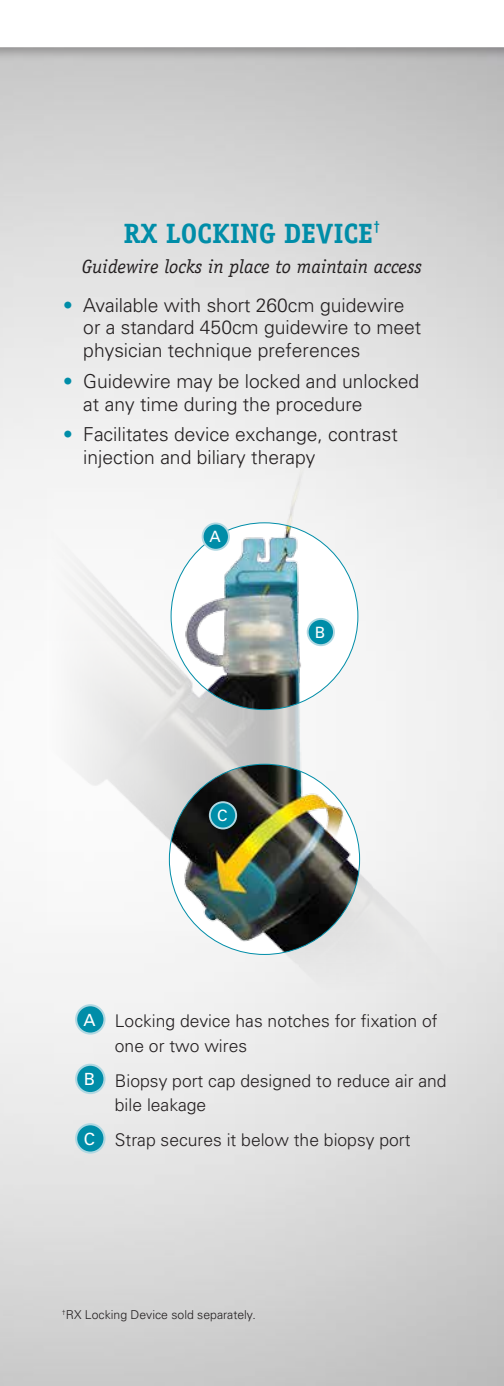
<style>
.page{position:relative;width:504px;height:1386px;background:#fff}
.page>*{position:absolute;margin:0;border:0;box-sizing:border-box;transform-origin:0 0}
.t1{font:700 28px "Officina Serif";color:#008da8}
.t2{font:300 19.25px/22.8px "Univers";color:#231f20}
.t3{font:italic 19.25px "Officina Serif";color:#231f20}
.t4{font:300 17.5px/24.5px "Univers";color:#231f20}
.t5{font:15.58px "Univers";color:#fff}
.t6{font:700 13.3px "Officina Serif";color:#008da8}
.t7{font:300 12.25px "Univers";color:#231f20}
.s1{color:#008da8}
.s2{font-weight:400;font-size:16.8px;color:#fff}
</style>
<div class="page">
<div style="left:0;top:0;width:504px;height:132px;background:#cecece"></div>
<svg style="left:0;top:0;width:504px;height:118px"></svg>
<div style="left:47px;top:437px;width:457px;height:557px;background:#efefef"></div>
<img style="left:47px;top:495px;width:340px;height:460px">
<img style="left:171px;top:523px;width:187px;height:187px;border-radius:93px">
<img style="left:169px;top:764px;width:191px;height:190px;border-radius:95px">
<div style="left:76px;top:1005px;width:29px;height:29px;background:#008da8;border-radius:50%"></div>
<div style="left:75px;top:1004px;width:31px;height:31px;border:2px solid #b0d8e2;border-radius:50%"></div>
<div style="left:76px;top:1065px;width:29px;height:28px;background:#008da8;border-radius:50%"></div>
<div style="left:75px;top:1064px;width:31px;height:30px;border:2px solid #b0d8e2;border-radius:50%"></div>
<div style="left:76px;top:1124px;width:29px;height:29px;background:#008da8;border-radius:50%"></div>
<div style="left:75px;top:1123px;width:31px;height:31px;border:2px solid #b0d8e2;border-radius:50%"></div>
<div style="left:203px;top:524px;width:26px;height:26px;background:#008da8;border-radius:50%"></div>
<div style="left:202px;top:523px;width:28px;height:28px;border:2px solid #b0d8e2;border-radius:50%"></div>
<div style="left:308px;top:619px;width:26px;height:26px;background:#008da8;border-radius:50%"></div>
<div style="left:307px;top:618px;width:28px;height:28px;border:2px solid #b0d8e2;border-radius:50%"></div>
<div style="left:210px;top:802px;width:26px;height:26px;background:#008da8;border-radius:50%"></div>
<div style="left:209px;top:801px;width:28px;height:28px;border:2px solid #b0d8e2;border-radius:50%"></div>
<h1 class="t1" style="left:123px;top:216px;width:251px">RX LOCKING DEVICE</h1>
<p class="t6" style="left:373px;top:217px;width:9px">†</p>
<p class="t3" style="left:82px;top:256px;width:342px">Guidewire locks in place to maintain access</p>
<p class="t2" style="left:83px;top:293px;width:340px;text-indent:-20px"><span class="s1">•</span> Available with short 260cm guidewire or a standard 450cm guidewire to meet physician technique preferences</p>
<p class="t2" style="left:83px;top:370px;width:337px;text-indent:-20px"><span class="s1">•</span> Guidewire may be locked and unlocked at any time during the procedure</p>
<p class="t2" style="left:83px;top:423px;width:316px;text-indent:-20px"><span class="s1">•</span> Facilitates device exchange, contrast injection and biliary therapy</p>
<p class="t5" style="left:209px;top:528px;width:13px">A</p>
<p class="t5" style="left:217px;top:807px;width:12px">C</p>
<p class="t5" style="left:315px;top:623px;width:12px">B</p>
<p class="t4" style="left:115px;top:1009px;width:324px;text-indent:-32px"><span class="s2">A</span> Locking device has notches for fixation of one or two wires</p>
<p class="t4" style="left:115px;top:1068px;width:333px;text-indent:-31px"><span class="s2">B</span> Biopsy port cap designed to reduce air and bile leakage</p>
<p class="t4" style="left:84px;top:1128px;width:328px"><span class="s2">C</span> Strap secures it below the biopsy port</p>
<p class="t7" style="left:62px;top:1307px;width:195px"><sup>†</sup>RX Locking Device sold separately.</p>
</div>
